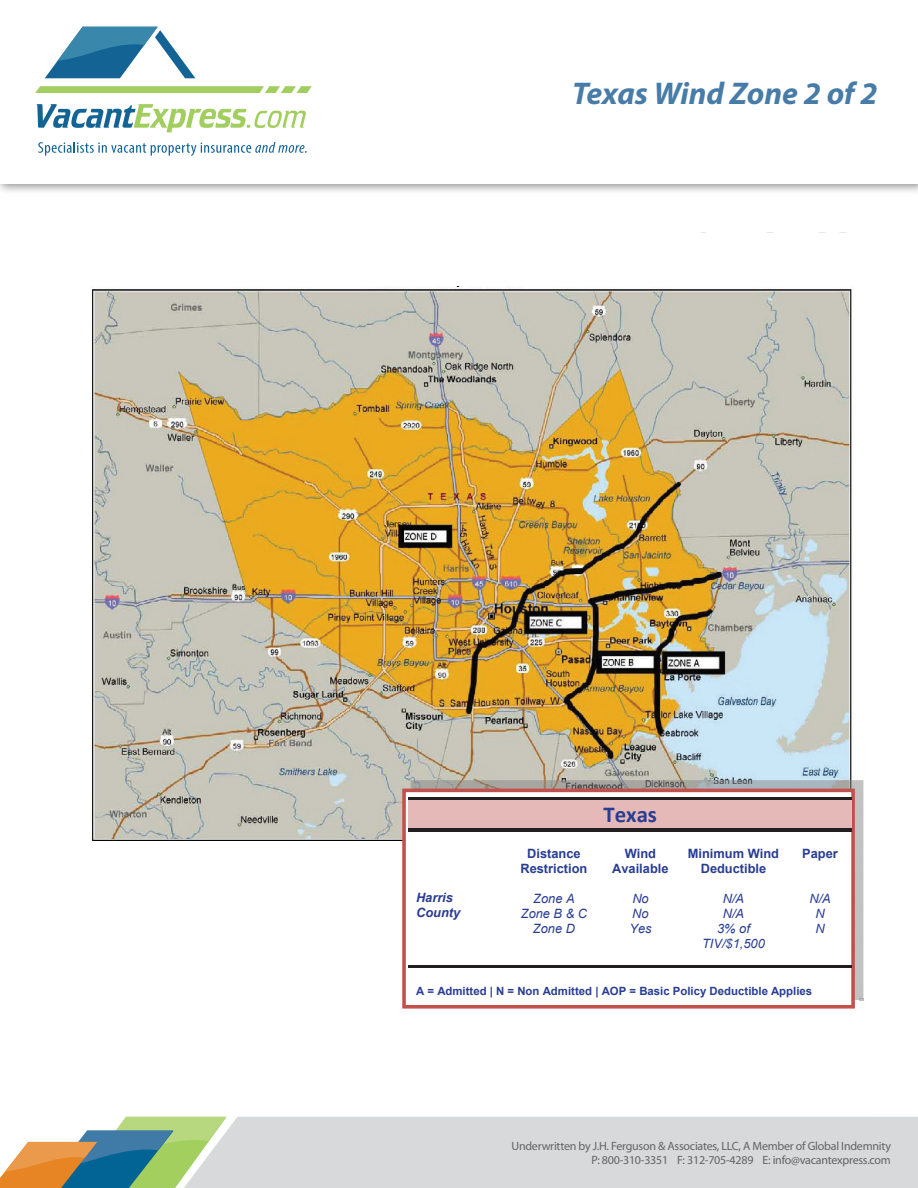
<style>
.page{position:relative;width:918px;height:1188px;background:#fff}
.page>*{position:absolute;margin:0;border:0;box-sizing:border-box;transform-origin:0 0}
.t1{font:italic 700 31.5px "Myriad Pro";color:#477ca8}
.t2{font:700 22.8px "Calibri";color:#293d93}
.t3{font:700 12.9px/14.9px "Arial";color:#293d93;text-align:center}
.t4{font:italic 12.9px/14.9px "Arial";color:#293d93;text-align:center}
.t5{font:italic 700 12.9px/14.7px "Arial";color:#293d93}
.t6{font:12px/13.5px "Myriad Pro";letter-spacing:-.02em;color:#636366;text-align:right}
.t7{font:700 11.4px "Arial";color:#293d93}
</style>
<div class="page">
<img style="left:701px;top:232px;width:145px;height:1px">
<img style="left:91px;top:286px;width:761px;height:555px">
<img style="left:411px;top:780px;width:452px;height:220px">
<div style="left:404px;top:790px;width:449px;height:217px;background:#fff"></div>
<div style="left:402px;top:789px;width:453px;height:220px;border:4px solid #c2504d"></div>
<div style="left:408px;top:801px;width:444px;height:27px;background:#e5b9b7"></div>
<hr style="left:408px;top:797px;width:444px;height:3px;background:#231f20">
<hr style="left:408px;top:800px;width:444px;height:1px;background:#e5b9b7">
<hr style="left:408px;top:828px;width:444px;height:4px;background:#231f20">
<hr style="left:408px;top:966px;width:444px;height:2px;background:#231f20">
<div style="left:226px;top:1117px;width:692px;height:71px;background:#d8d9db"></div>
<svg style="left:0;top:1117px;width:226px;height:71px"></svg>
<svg style="left:18px;top:1160px;width:61px;height:11px"></svg>
<div style="left:0;top:0;width:918px;height:196px;background:#231f20;opacity:.5"></div>
<div style="left:0;top:0;width:918px;height:184px;background:#fff"></div>
<svg style="left:38px;top:142px;width:269px;height:14px"></svg>
<svg style="left:37px;top:104px;width:269px;height:28px"></svg>
<svg style="left:45px;top:27px;width:150px;height:51px"></svg>
<svg style="left:35px;top:86px;width:277px;height:7px;background:#aad36f"></svg>
<h1 class="t1" style="left:572px;top:73px;width:307px">Texas Wind Zone 2 of 2</h1>
<h2 class="t2" style="left:603px;top:800px;width:55px">Texas</h2>
<p class="t3" style="left:520px;top:847px;width:68px">Distance<br>Restriction</p>
<p class="t3" style="left:612px;top:847px;width:58px">Wind<br>Available</p>
<p class="t3" style="left:688px;top:847px;width:93px">Minimum Wind<br>Deductible</p>
<p class="t3" style="left:802px;top:847px;width:37px">Paper</p>
<p class="t5" style="left:416px;top:891px;width:46px">Harris<br>County</p>
<p class="t4" style="left:533px;top:891px;width:43px">Zone A</p>
<p class="t4" style="left:632px;top:891px;width:18px">No</p>
<p class="t4" style="left:723px;top:891px;width:23px">N/A</p>
<p class="t4" style="left:809px;top:891px;width:23px">N/A</p>
<p class="t4" style="left:521px;top:906px;width:68px">Zone B &amp; C</p>
<p class="t4" style="left:632px;top:906px;width:18px">No</p>
<p class="t4" style="left:723px;top:906px;width:23px">N/A</p>
<p class="t4" style="left:815px;top:906px;width:11px">N</p>
<p class="t4" style="left:533px;top:922px;width:44px">Zone D</p>
<p class="t4" style="left:630px;top:922px;width:24px">Yes</p>
<p class="t4" style="left:702px;top:922px;width:64px">3% of<br>TIV/$1,500</p>
<p class="t4" style="left:815px;top:922px;width:11px">N</p>
<p class="t7" style="left:416px;top:984px;width:398px">A = Admitted | N = Non Admitted | AOP = Basic Policy Deductible Applies</p>
<p class="t6" style="left:512px;top:1139px;width:381px">Underwritten by J.H. Ferguson &amp; Associates, LLC, A Member of Global Indemnity<br>P: 800-310-3351 F: 312-705-4289 E: info@vacantexpress.com</p>
</div>
